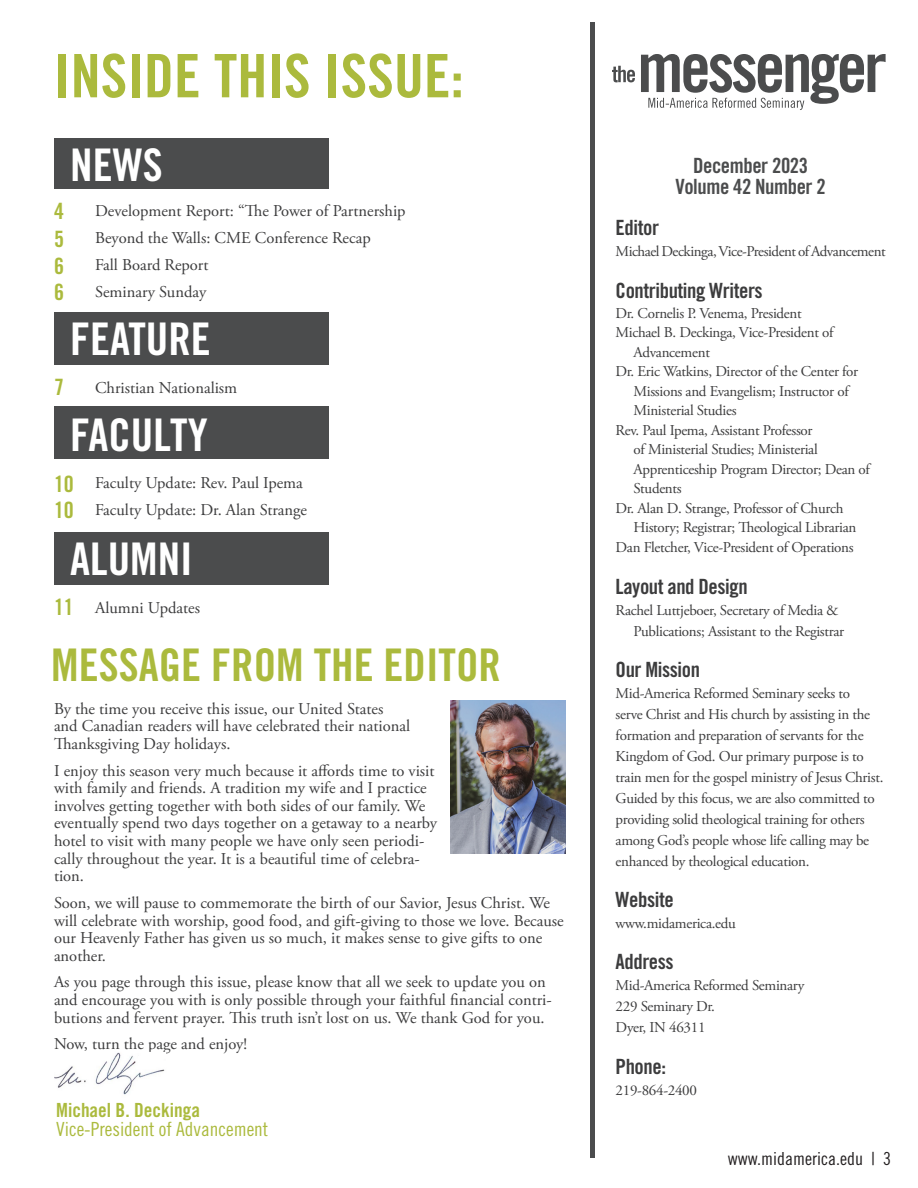
<style>
.page{position:relative;width:918px;height:1188px;background:#fff}
.page>*{position:absolute;margin:0;border:0;box-sizing:border-box;transform-origin:0 0}
.t1{font:60px "Trade Gothic LT Std Bd Cn 20";color:#abba3d}
.t2{font:45px "Trade Gothic LT Std Bd Cn 20";color:#fff}
.t3{font:45px "Trade Gothic LT Std Bd Cn 20";color:#abba3d}
.t4{font:22.5px "Trade Gothic LT Std Bd Cn 20";color:#abba3d}
.t5{font:21px "Trade Gothic LT Std Bd Cn 20";letter-spacing:-.02em;color:#3c3c3d}
.t6{font:21px "Trade Gothic LT Std Bd Cn 20";letter-spacing:-.02em;color:#4b4c4d}
.t7{font:19.5px "Trade Gothic LT Std Cn 18";color:#abba3d}
.t8{font:19.5px "Trade Gothic LT Std Bd Cn 20";color:#abba3d}
.t9{font:18px "Trade Gothic LT Std Cn 18";color:#231f20}
.t10{font:16.5px/17.7px "Adobe Garamond Pro";color:#3c3c3d}
.t11{font:15px/21px "Adobe Garamond Pro";letter-spacing:-.02em;color:#3c3c3d}
</style>
<div class="page">
<hr style="left:590px;top:22px;width:4px;height:1135px;background:#4b4c4d">
<svg style="left:612px;top:66px;width:23px;height:16px"></svg>
<svg style="left:641px;top:54px;width:245px;height:56px"></svg>
<div style="left:54px;top:139px;width:274px;height:50px;background:#4b4c4d"></div>
<div style="left:54px;top:312px;width:274px;height:52px;background:#4b4c4d"></div>
<div style="left:54px;top:532px;width:274px;height:52px;background:#4b4c4d"></div>
<div style="left:54px;top:407px;width:274px;height:52px;background:#4b4c4d"></div>
<img style="left:451px;top:701px;width:114px;height:153px">
<img style="left:54px;top:1052px;width:111px;height:43px">
<p class="t1" style="left:54px;top:39px;width:411px">INSIDE THIS ISSUE:</p>
<p class="t4" style="left:54px;top:197px;width:11px">4</p>
<p class="t4" style="left:54px;top:225px;width:11px">5</p>
<p class="t4" style="left:54px;top:252px;width:11px">6</p>
<p class="t4" style="left:54px;top:278px;width:11px">6</p>
<p class="t4" style="left:54px;top:373px;width:11px">7</p>
<p class="t2" style="left:70px;top:138px;width:94px">NEWS</p>
<p class="t10" style="left:95px;top:203px;width:312px">Development Report: “The Power of Partnership</p>
<p class="t10" style="left:95px;top:230px;width:277px">Beyond the Walls: CME Conference Recap</p>
<p class="t10" style="left:95px;top:257px;width:115px">Fall Board Report</p>
<p class="t10" style="left:95px;top:284px;width:113px">Seminary Sunday</p>
<p class="t2" style="left:70px;top:312px;width:142px">FEATURE</p>
<p class="t10" style="left:95px;top:379px;width:144px">Christian Nationalism</p>
<p class="t2" style="left:70px;top:408px;width:139px">FACULTY</p>
<p class="t4" style="left:54px;top:470px;width:21px">10</p>
<p class="t4" style="left:54px;top:496px;width:21px">10</p>
<p class="t10" style="left:95px;top:474px;width:209px">Faculty Update: Rev. Paul Ipema</p>
<p class="t10" style="left:95px;top:501px;width:214px">Faculty Update: Dr. Alan Strange</p>
<p class="t2" style="left:70px;top:532px;width:124px">ALUMNI</p>
<p class="t4" style="left:54px;top:594px;width:21px">11</p>
<p class="t10" style="left:95px;top:599px;width:106px">Alumni Updates</p>
<p class="t3" style="left:51px;top:637px;width:451px">MESSAGE FROM THE EDITOR</p>
<p class="t10" style="left:54px;top:700px;width:358px">By the time you receive this issue, our United States and Canadian readers will have celebrated their national<br>Thanksgiving Day holidays.</p>
<p class="t10" style="left:54px;top:762px;width:385px">I enjoy this season very much because it affords time to visit with family and friends. A tradition my wife and I practice involves getting together with both sides of our family. We eventually spend two days together on a getaway to a nearby hotel to visit with many people we have only seen periodi&shy;cally throughout the year. It is a beautiful time of celebra&shy;tion.</p>
<p class="t10" style="left:54px;top:894px;width:511px">Soon, we will pause to commemorate the birth of our Savior, Jesus Christ. We will celebrate with worship, good food, and gift-giving to those we love. Because our Heavenly Father has given us so much, it makes sense to give gifts to one another.</p>
<p class="t10" style="left:54px;top:974px;width:499px">As you page through this issue, please know that all we seek to update you on and encourage you with is only possible through your faithful financial contri&shy;butions and fervent prayer. This truth isn’t lost on us. We thank God for you.</p>
<p class="t10" style="left:54px;top:1036px;width:195px">Now, turn the page and enjoy!</p>
<p class="t8" style="left:56px;top:1098px;width:145px">Michael B. Deckinga</p>
<p class="t7" style="left:56px;top:1118px;width:214px">Vice-President of Advancement</p>
<p class="t6" style="left:693px;top:153px;width:117px">December 2023</p>
<p class="t6" style="left:676px;top:174px;width:152px">Volume 42 Number 2</p>
<p class="t5" style="left:616px;top:215px;width:45px">Editor</p>
<p class="t11" style="left:616px;top:241px;width:272px">Michael Deckinga, Vice-President of Advancement</p>
<p class="t5" style="left:616px;top:278px;width:149px">Contributing Writers</p>
<p class="t11" style="left:616px;top:303px;width:188px">Dr. Cornelis P. Venema, President</p>
<p class="t11" style="left:634px;top:323px;width:201px;line-height:19.5px;text-indent:-18px">Michael B. Deckinga, Vice-President of<br>Advancement</p>
<p class="t11" style="left:634px;top:362px;width:226px;line-height:19.5px;text-indent:-18px">Dr. Eric Watkins, Director of the Center for<br>Missions and Evangelism; Instructor of<br>Ministerial Studies</p>
<p class="t11" style="left:634px;top:421px;width:238px;line-height:19.5px;text-indent:-18px">Rev. Paul Ipema, Assistant Professor<br>of Ministerial Studies; Ministerial<br>Apprenticeship Program Director; Dean of<br>Students</p>
<p class="t11" style="left:634px;top:499px;width:224px;line-height:19.5px;text-indent:-18px">Dr. Alan D. Strange, Professor of Church<br>History; Registrar; Theological Librarian</p>
<p class="t11" style="left:616px;top:537px;width:239px">Dan Fletcher, Vice-President of Operations</p>
<p class="t5" style="left:616px;top:573px;width:134px">Layout and Design</p>
<p class="t11" style="left:634px;top:600px;width:212px;text-indent:-18px">Rachel Luttjeboer, Secretary of Media &amp;<br>Publications; Assistant to the Registrar</p>
<p class="t5" style="left:616px;top:657px;width:86px">Our Mission</p>
<p class="t11" style="left:616px;top:683px;width:269px">Mid-America Reformed Seminary seeks to<br>serve Christ and His church by assisting in the formation and preparation of servants for the Kingdom of God. Our primary purpose is to train men for the gospel ministry of Jesus Christ.<br>Guided by this focus, we are also committed to providing solid theological training for others among God’s people whose life calling may be enhanced by theological education.</p>
<p class="t5" style="left:616px;top:887px;width:60px">Website</p>
<p class="t11" style="left:616px;top:913px;width:122px">www.midamerica.edu</p>
<p class="t5" style="left:616px;top:949px;width:60px">Address</p>
<p class="t11" style="left:616px;top:976px;width:190px">Mid-America Reformed Seminary</p>
<p class="t11" style="left:616px;top:997px;width:101px">229 Seminary Dr.</p>
<p class="t11" style="left:616px;top:1018px;width:91px">Dyer, IN 46311</p>
<p class="t5" style="left:616px;top:1053px;width:52px">Phone:</p>
<p class="t11" style="left:616px;top:1080px;width:83px">219-864-2400</p>
<p class="t9" style="left:728px;top:1148px;width:165px">www.midamerica.edu | 3</p>
</div>
